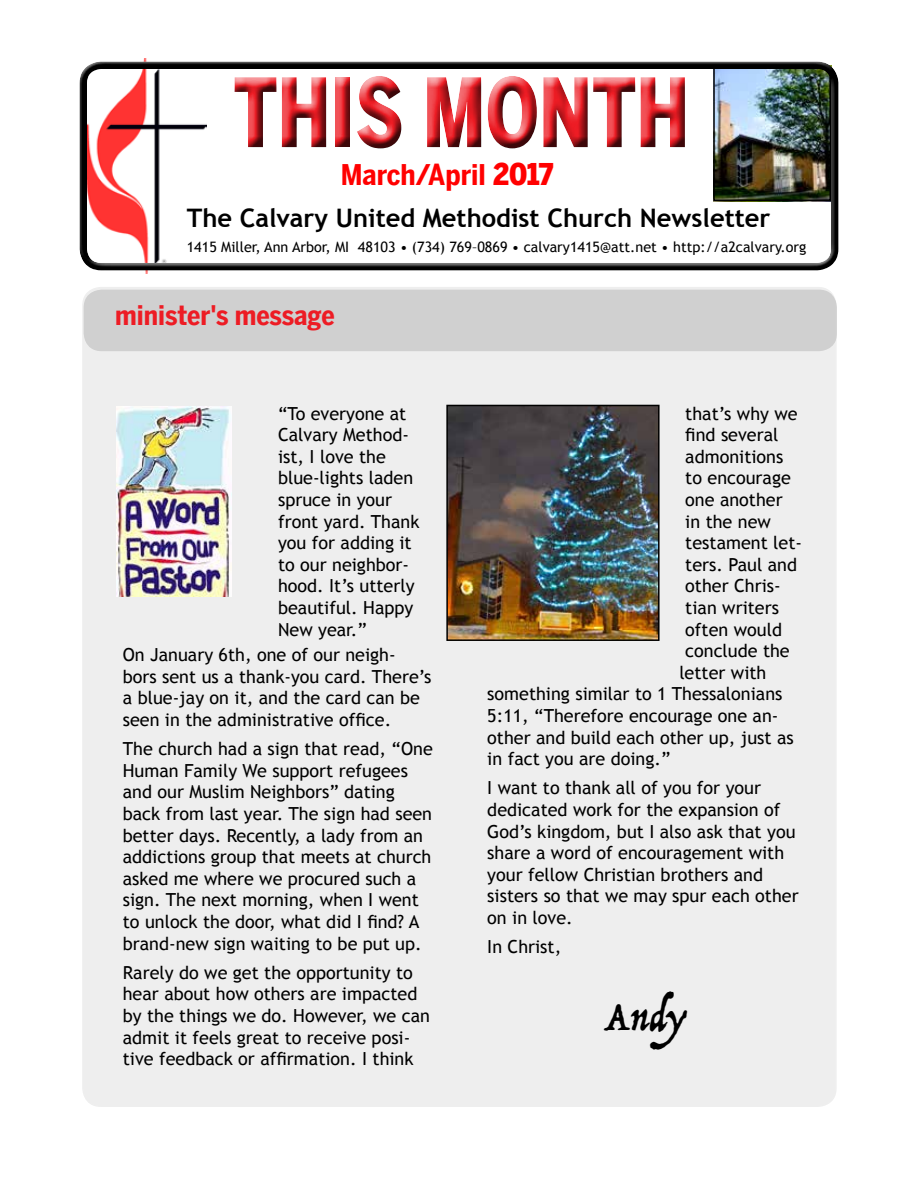
<style>
.page{position:relative;width:918px;height:1188px;background:#fff}
.page>*{position:absolute;margin:0;border:0;box-sizing:border-box;transform-origin:0 0}
.t1{font:94.5px "Benton Sans Cond Black SC";color:#ed1c24;scale:.85 1}
.t2{font:43.5px "Trattatello";color:#000}
.t3{font:700 28.5px "Benton Sans Cond";color:#f00}
.t4{font:700 27px "Benton Sans Cond";color:#ed1c24}
.t5{font:700 25.5px "Trebuchet MS";color:#000}
.t6{font:18px/21.6px "Trebuchet MS";color:#000}
.t7{font:14.4px "Trebuchet MS";color:#000}
.s1{font-weight:900;font-size:30px}
</style>
<div class="page">
<div style="left:83px;top:288px;width:753px;height:818px;background:#eee;border-radius:18px"></div>
<div style="left:78px;top:60px;width:760px;height:207px;background:#fff;opacity:.75"></div>
<div style="left:78px;top:65px;width:760px;height:208px;background:#000;opacity:.75"></div>
<div style="left:84px;top:290px;width:753px;height:61px;background:#d0d0d0;border-radius:18px"></div>
<img style="left:116px;top:406px;width:115px;height:191px">
<img style="left:449px;top:408px;width:208px;height:230px">
<div style="left:446px;top:405px;width:214px;height:236px;border:2px solid #000"></div>
<h1 class="t1" style="left:234px;top:57px;width:538px">THIS MONTH</h1>
<h3 class="t3" style="left:341px;top:158px;width:214px">March/April <span class="s1">2017</span></h3>
<h3 class="t5" style="left:187px;top:202px;width:585px">The Calvary United Methodist Church Newsletter</h3>
<p class="t7" style="left:187px;top:239px;width:621px">1415 Miller, Ann Arbor, MI 48103 • (734) 769–0869 • calvary1415@att.net • http://a2calvary.org</p>
<h3 class="t4" style="left:115px;top:300px;width:221px">minister's message</h3>
<p class="t6" style="left:278px;top:403px;width:143px">“To everyone at<br>Calvary Method&shy;ist, I love the blue-lights laden spruce in your front yard. Thank you for adding it to our neighbor&shy;hood. It’s utterly beautiful. Happy<br>New year.”</p>
<p class="t6" style="left:123px;top:644px;width:310px">On January 6th, one of our neigh&shy;bors sent us a thank-you card. There’s a blue-jay on it, and the card can be seen in the administrative office.</p>
<p class="t6" style="left:123px;top:738px;width:311px">The church had a sign that read, “One Human Family We support refugees and our Muslim Neighbors” dating back from last year. The sign had seen better days. Recently, a lady from an addictions group that meets at church asked me where we procured such a sign. The next morning, when I went to unlock the door, what did I find? A brand-new sign waiting to be put up.</p>
<p class="t6" style="left:123px;top:962px;width:309px">Rarely do we get the opportunity to hear about how others are impacted by the things we do. However, we can admit it feels great to receive posi&shy;tive feedback or affirmation. I think</p>
<p class="t6" style="left:685px;top:403px;width:114px">that’s why we</p>
<p class="t6" style="left:685px;top:424px;width:95px">find several</p>
<p class="t6" style="left:685px;top:446px;width:100px">admonitions</p>
<p class="t6" style="left:685px;top:467px;width:107px">to encourage</p>
<p class="t6" style="left:685px;top:489px;width:99px">one another</p>
<p class="t6" style="left:685px;top:511px;width:87px">in the new</p>
<p class="t6" style="left:685px;top:532px;width:118px">testament let-</p>
<p class="t6" style="left:685px;top:554px;width:113px">ters. Paul and</p>
<p class="t6" style="left:685px;top:575px;width:97px">other Chris-</p>
<p class="t6" style="left:685px;top:597px;width:95px">tian writers</p>
<p class="t6" style="left:685px;top:619px;width:98px">often would</p>
<p class="t6" style="left:685px;top:640px;width:106px">conclude the</p>
<p class="t6" style="left:679px;top:662px;width:89px">letter with</p>
<p class="t6" style="left:487px;top:683px;width:297px">something similar to 1 Thessalonians</p>
<p class="t6" style="left:487px;top:705px;width:293px">5:11, “Therefore encourage one an-</p>
<p class="t6" style="left:487px;top:727px;width:308px">other and build each other up, just as</p>
<p class="t6" style="left:487px;top:748px;width:185px">in fact you are doing.”</p>
<p class="t6" style="left:487px;top:777px;width:313px">I want to thank all of you for your dedicated work for the expansion of<br>God’s kingdom, but I also ask that you share a word of encouragement with your fellow Christian brothers and sisters so that we may spur each other on in love.</p>
<p class="t6" style="left:487px;top:936px;width:75px">In Christ,</p>
<h2 class="t2" style="left:603px;top:990px;width:83px">Andy</h2>
</div>
